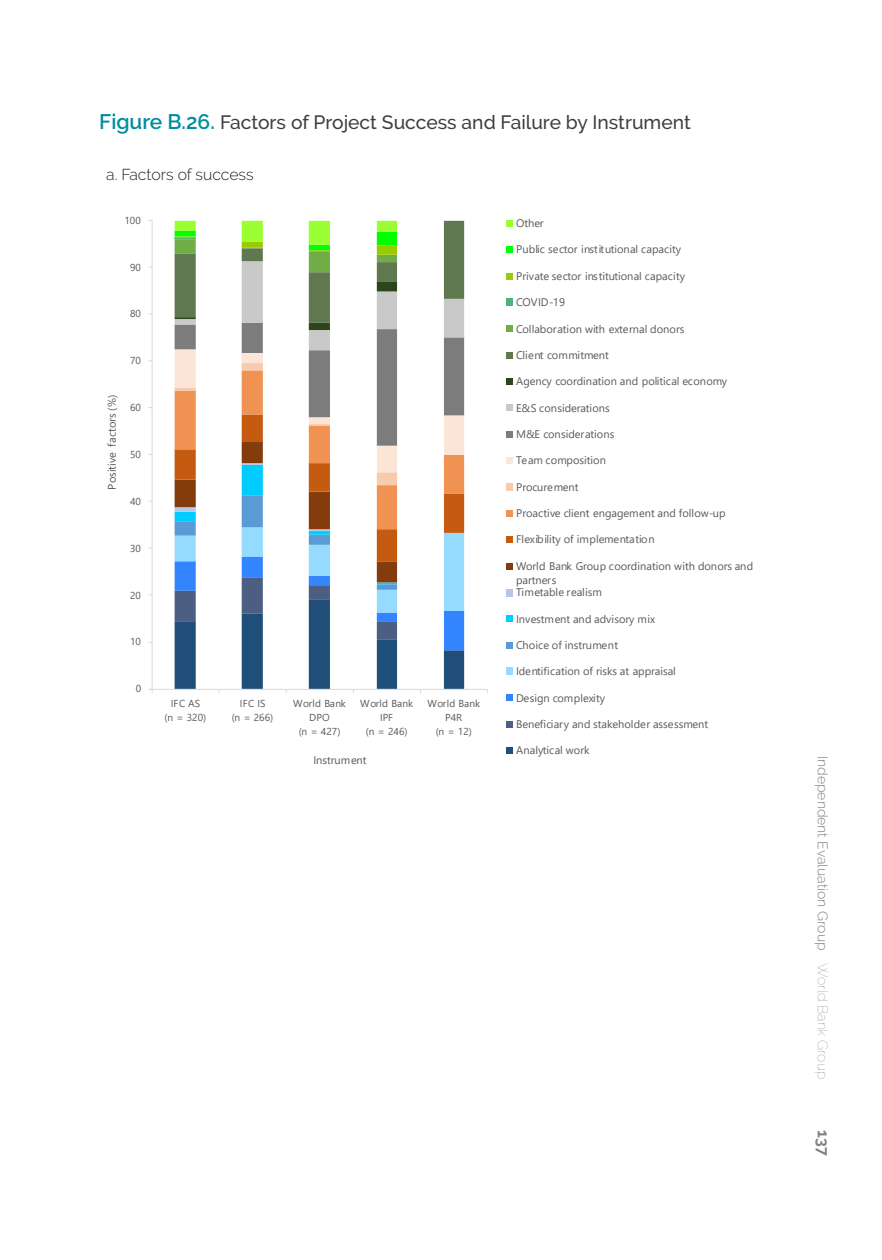
<style>
.page{position:relative;width:882px;height:1260px;background:#fff}
.page>*{position:absolute;margin:0;border:0;box-sizing:border-box;transform-origin:0 0}
.Appdx_table__figure_title{font:500 19.25px "Raleway";color:#3e3e3f}
.Table_body_left{font:300 15.75px "Raleway";color:#231f20}
.t1{font:700 15.75px "Raleway";color:#808285}
.t2{font:300 14px "Raleway";color:#808285}
.t3{font:11.03px/14.7px "Segoe UI";letter-spacing:-.005em;color:#595959}
.t4{font:10.15px/13.8px "Segoe UI";letter-spacing:.005em;color:#595959;text-align:center}
.s1{font-weight:600;font-size:21px;color:#008da0}
.s2{font-weight:100}
</style>
<div class="page">
<hr style="left:152px;top:220px;width:1px;height:469px;background:#d9d9d9">
<hr style="left:152px;top:689px;width:336px;height:1px;background:#d9d9d9">
<svg style="left:175px;top:221px;width:289px;height:472px"></svg>
<div style="left:506px;top:220px;width:7px;height:6px;background:#9f3"></div>
<div style="left:506px;top:247px;width:7px;height:6px;background:#0f0"></div>
<div style="left:506px;top:273px;width:7px;height:7px;background:#9c0"></div>
<div style="left:506px;top:299px;width:7px;height:7px;background:#4db27b"></div>
<div style="left:506px;top:325px;width:7px;height:7px;background:#70ad47"></div>
<div style="left:506px;top:352px;width:7px;height:6px;background:#5f784f"></div>
<div style="left:506px;top:379px;width:7px;height:6px;background:#2c451b"></div>
<div style="left:506px;top:404px;width:7px;height:7px;background:#c9c9c9"></div>
<div style="left:506px;top:431px;width:7px;height:6px;background:#7c7c7c"></div>
<div style="left:506px;top:458px;width:7px;height:6px;background:#fbe5d6"></div>
<div style="left:506px;top:483px;width:7px;height:8px;background:#f8cbad"></div>
<div style="left:506px;top:510px;width:7px;height:6px;background:#f09252"></div>
<div style="left:506px;top:537px;width:7px;height:6px;background:#c55a11"></div>
<div style="left:506px;top:563px;width:7px;height:7px;background:#843c0c"></div>
<div style="left:506px;top:589px;width:7px;height:7px;background:#b4c7e7"></div>
<div style="left:506px;top:615px;width:7px;height:7px;background:#0cf"></div>
<div style="left:506px;top:642px;width:7px;height:7px;background:#5b9bd5"></div>
<div style="left:506px;top:668px;width:7px;height:7px;background:#94dbff"></div>
<div style="left:506px;top:694px;width:7px;height:7px;background:#3384ff"></div>
<div style="left:506px;top:721px;width:7px;height:6px;background:#4c5f83"></div>
<div style="left:506px;top:748px;width:7px;height:6px;background:#1f4e79"></div>
<p class="Appdx_table__figure_title" style="left:99px;top:111px;width:593px"><span class="s1">Figure B.26.</span> Factors of Project Success and Failure by Instrument</p>
<p class="Table_body_left" style="left:106px;top:165px;width:149px">a. Factors of success</p>
<p class="t4" style="left:124px;top:212px;width:18px">100</p>
<p class="t4" style="left:130px;top:259px;width:12px">90</p>
<p class="t4" style="left:130px;top:306px;width:12px">80</p>
<p class="t3" style="left:104px;top:490px;width:97px;rotate:-90deg">Positive factors (%)</p>
<p class="t4" style="left:130px;top:353px;width:12px">70</p>
<p class="t4" style="left:130px;top:400px;width:12px">60</p>
<p class="t4" style="left:130px;top:447px;width:12px">50</p>
<p class="t4" style="left:130px;top:493px;width:12px">40</p>
<p class="t4" style="left:130px;top:540px;width:12px">30</p>
<p class="t4" style="left:130px;top:587px;width:12px">20</p>
<p class="t4" style="left:130px;top:634px;width:12px">10</p>
<p class="t4" style="left:136px;top:681px;width:7px">0</p>
<p class="t4" style="left:165px;top:696px;width:43px">IFC AS<br>(n = 320)</p>
<p class="t4" style="left:232px;top:696px;width:43px">IFC IS<br>(n = 266)</p>
<p class="t4" style="left:293px;top:696px;width:54px">World Bank<br>DPO<br>(n = 427)</p>
<p class="t4" style="left:360px;top:696px;width:54px">World Bank<br>IPF<br>(n = 246)</p>
<p class="t4" style="left:427px;top:696px;width:54px">World Bank<br>P4R<br>(n = 12)</p>
<p class="t3" style="left:313px;top:752px;width:55px">Instrument</p>
<p class="t3" style="left:516px;top:215px;width:29px">Other</p>
<p class="t3" style="left:516px;top:241px;width:167px">Public sector institutional capacity</p>
<p class="t3" style="left:516px;top:268px;width:170px">Private sector institutional capacity</p>
<p class="t3" style="left:516px;top:294px;width:51px">COVID-19</p>
<p class="t3" style="left:516px;top:320px;width:170px">Collaboration with external donors</p>
<p class="t3" style="left:516px;top:347px;width:94px">Client commitment</p>
<p class="t3" style="left:516px;top:373px;width:213px">Agency coordination and political economy</p>
<p class="t3" style="left:516px;top:399px;width:95px">E&amp;S considerations</p>
<p class="t3" style="left:516px;top:426px;width:100px">M&amp;E considerations</p>
<p class="t3" style="left:516px;top:452px;width:91px">Team composition</p>
<p class="t3" style="left:516px;top:479px;width:64px">Procurement</p>
<p class="t3" style="left:516px;top:505px;width:211px">Proactive client engagement and follow-up</p>
<p class="t3" style="left:516px;top:531px;width:140px">Flexibility of implementation</p>
<p class="t3" style="left:516px;top:558px;width:239px">World Bank Group coordination with donors and partners</p>
<p class="t3" style="left:516px;top:584px;width:87px">Timetable realism</p>
<p class="t3" style="left:516px;top:610px;width:141px">Investment and advisory mix</p>
<p class="t3" style="left:516px;top:637px;width:104px">Choice of instrument</p>
<p class="t3" style="left:516px;top:663px;width:161px">Identification of risks at appraisal</p>
<p class="t3" style="left:516px;top:689px;width:90px">Design complexity</p>
<p class="t3" style="left:516px;top:716px;width:194px">Beneficiary and stakeholder assessment</p>
<p class="t3" style="left:516px;top:742px;width:75px">Analytical work</p>
<p class="t2" style="left:831px;top:756px;width:325px;rotate:90deg">Independent Evaluation Group <span class="s2">World Bank Group</span></p>
<h2 class="t1" style="left:832px;top:1130px;width:27px;rotate:90deg">137</h2>
</div>
